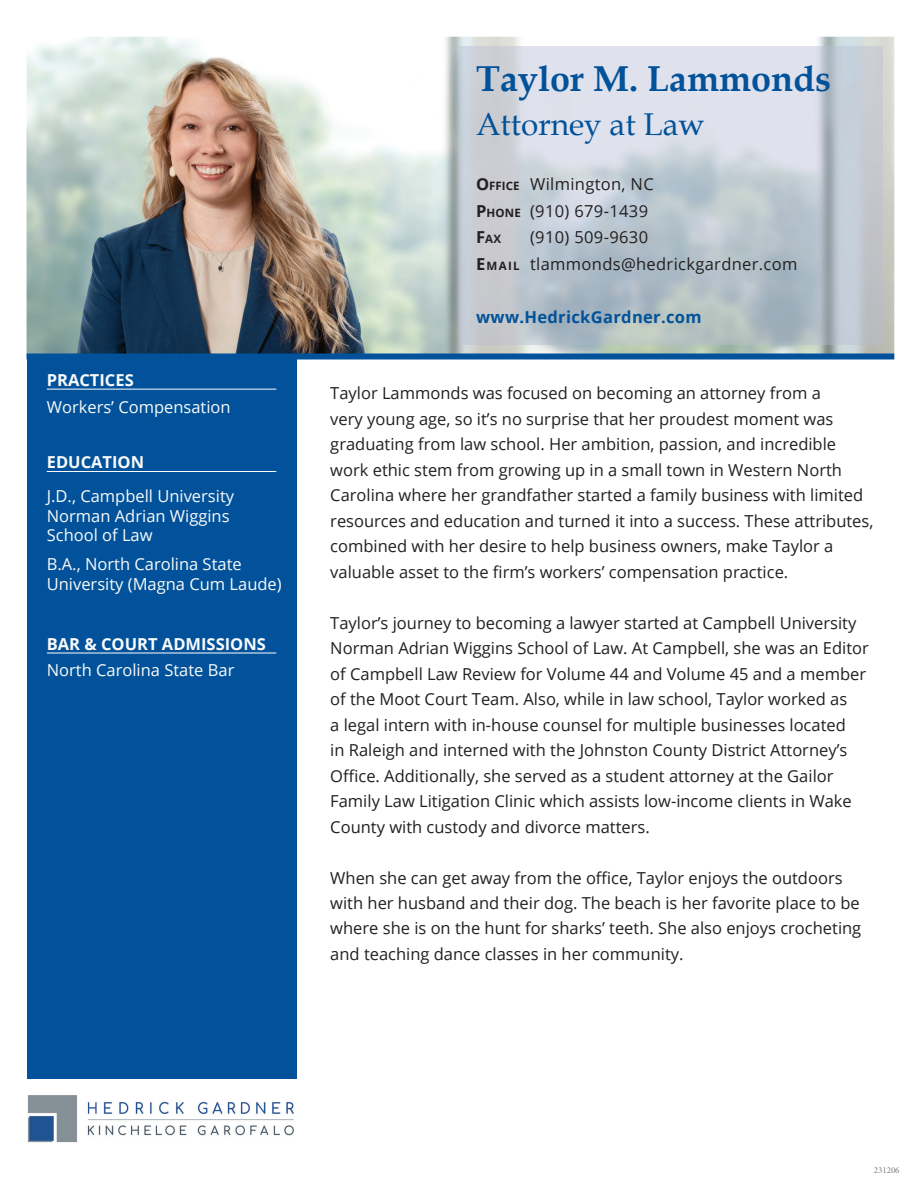
<style>
.page{position:relative;width:918px;height:1188px;background:#fff}
.page>*{position:absolute;margin:0;border:0;box-sizing:border-box;transform-origin:0 0}
.t1{font:700 36px "Book Antiqua";color:#01529a}
.t2{font:31.5px "Book Antiqua";color:#01529a}
.t3{font:16.5px/25.5px "Open Sans";color:#231f20}
.t4{font:16.5px/19.8px "Open Sans";color:#fafafa}
.t5{font:16.5px/26.5px "Open Sans";letter-spacing:.02em;color:#231f20}
.t6{font:700 16.5px "Open Sans";color:#fafafa}
.t7{font:700 16.5px "Open Sans";letter-spacing:.02em;color:#01529a}
.t8{font:700 11.55px "Open Sans";color:#231f20}
.t9{font:9px "Minion Pro";color:#807f87}
.s1{font-weight:700}
.s2{font-weight:700;font-size:11.55px}
.s3{font-size:16.5px}
</style>
<div class="page">
<img style="left:27px;top:37px;width:867px;height:316px">
<div style="left:27px;top:356px;width:270px;height:723px;background:#01529a"></div>
<hr style="left:47px;top:389px;width:229px;height:1px;background:#fff">
<hr style="left:47px;top:471px;width:229px;height:1px;background:#fff">
<hr style="left:47px;top:653px;width:229px;height:1px;background:#fff">
<div style="left:27px;top:353px;width:867px;height:6px;background:#01529a"></div>
<img style="left:459px;top:46px;width:424px;height:299px">
<img style="left:27px;top:1095px;width:267px;height:48px">
<p class="t6" style="left:47px;top:368px;width:89px">PRACTICES</p>
<p class="t4" style="left:47px;top:396px;width:185px">Workers’ Compensation</p>
<p class="t6" style="left:47px;top:451px;width:99px">EDUCATION</p>
<p class="t4" style="left:47px;top:485px;width:189px">J.D., Campbell University<br>Norman Adrian Wiggins<br>School of Law</p>
<p class="t4" style="left:47px;top:554px;width:236px">B.A., North Carolina State<br>University (Magna Cum Laude)</p>
<p class="t6" style="left:47px;top:632px;width:221px">BAR &amp; COURT ADMISSIONS</p>
<p class="t4" style="left:47px;top:660px;width:189px">North Carolina State Bar</p>
<h1 class="t1" style="left:476px;top:54px;width:357px">Taylor M. Lammonds</h1>
<h2 class="t2" style="left:476px;top:103px;width:230px">Attorney at Law</h2>
<p class="t5" style="left:476px;top:170px;width:179px"><span class="s1">O</span><span class="s2">FFICE</span> Wilmington, NC<br><span class="s1">P</span><span class="s2">HONE</span> (910) 679-1439</p>
<p class="t8" style="left:476px;top:231px;width:27px"><span class="s3">F</span>AX</p>
<p class="t5" style="left:476px;top:224px;width:323px;text-indent:54px">(910) 509-9630<br><span class="s1">E</span><span class="s2">MAIL</span> tlammonds@hedrickgardner.com</p>
<p class="t7" style="left:476px;top:305px;width:227px">www.HedrickGardner.com</p>
<p class="t3" style="left:330px;top:380px;width:545px">Taylor Lammonds was focused on becoming an attorney from a<br>very young age, so it’s no surprise that her proudest moment was graduating from law school. Her ambition, passion, and incredible work ethic stem from growing up in a small town in Western North Carolina where her grandfather started a family business with limited resources and education and turned it into a success. These attributes, combined with her desire to help business owners, make Taylor a valuable asset to the firm’s workers’ compensation practice.</p>
<p class="t3" style="left:330px;top:609px;width:540px">Taylor’s journey to becoming a lawyer started at Campbell University Norman Adrian Wiggins School of Law. At Campbell, she was an Editor of Campbell Law Review for Volume 44 and Volume 45 and a member of the Moot Court Team. Also, while in law school, Taylor worked as<br>a legal intern with in-house counsel for multiple businesses located<br>in Raleigh and interned with the Johnston County District Attorney’s Office. Additionally, she served as a student attorney at the Gailor Family Law Litigation Clinic which assists low-income clients in Wake County with custody and divorce matters.</p>
<p class="t3" style="left:330px;top:864px;width:533px">When she can get away from the office, Taylor enjoys the outdoors with her husband and their dog. The beach is her favorite place to be where she is on the hunt for sharks’ teeth. She also enjoys crocheting and teaching dance classes in her community.</p>
<p class="t9" style="left:874px;top:1164px;width:27px">231206</p>
</div>
